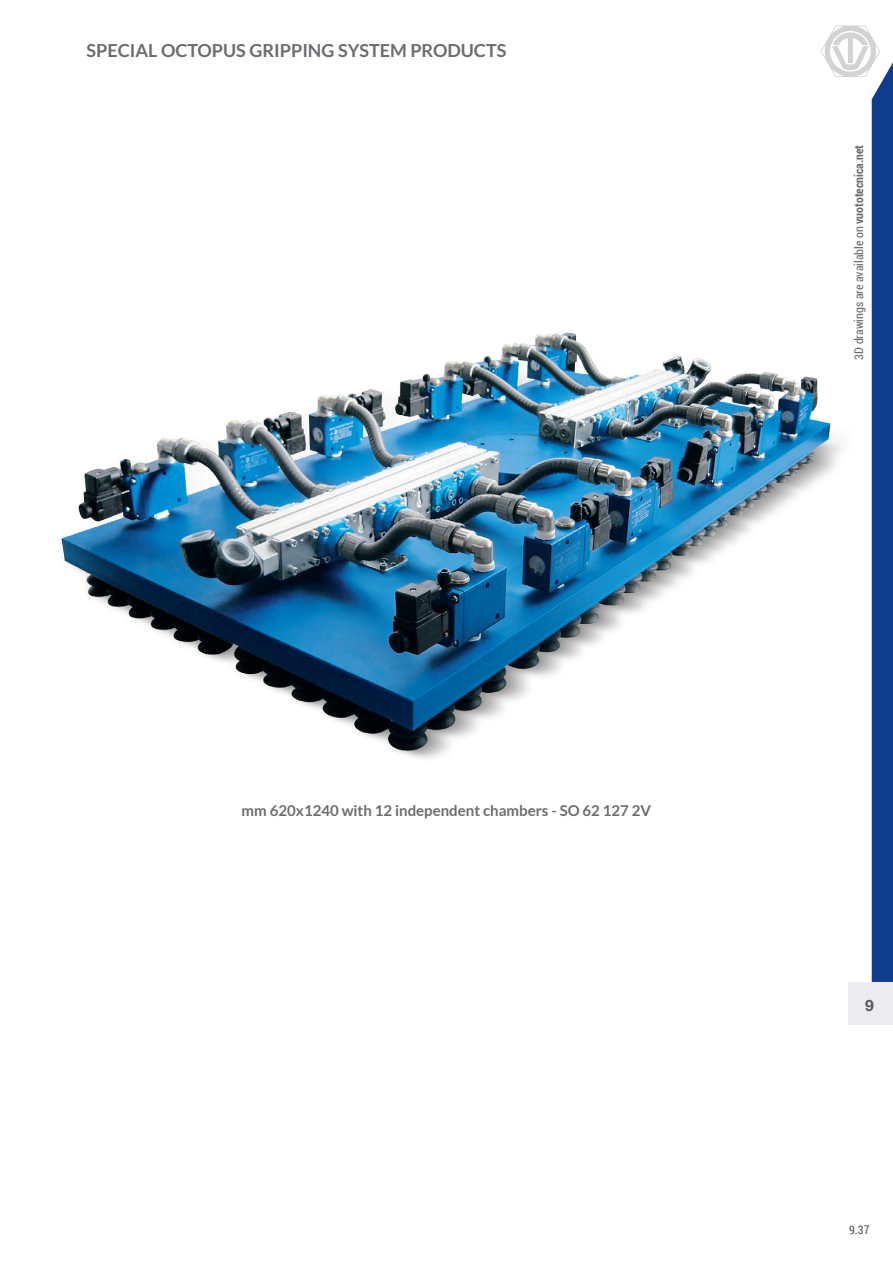
<style>
.page{position:relative;width:893px;height:1263px;background:#fff}
.page>*{position:absolute;margin:0;border:0;box-sizing:border-box;transform-origin:0 0}
.t1{font:700 18px "Lato";color:#6c6d70}
.t2{font:700 15.75px "Helvetica Neue LT Std";color:#57585a}
.t3{font:700 15px "Lato";color:#6c6d70}
.t4{font:12px "Roboto Condensed";color:#6c6d70}
.t5{font:12px "Roboto Condensed";color:#57585a}
.s1{font-weight:700}
</style>
<div class="page">
<img style="left:61px;top:332px;width:760px;height:427px">
<div style="left:848px;top:982px;width:45px;height:43px;background:#ececee"></div>
<svg style="left:821px;top:25px;width:72px;height:957px"></svg>
<p class="t1" style="left:87px;top:40px;width:421px">SPECIAL OCTOPUS GRIPPING SYSTEM PRODUCTS</p>
<p class="t3" style="left:242px;top:802px;width:411px">mm 620x1240 with 12 independent chambers - SO 62 127 2V</p>
<p class="t4" style="left:850px;top:360px;width:216px;rotate:-90deg">3D drawings are available on <span class="s1">vuototecnica.net</span></p>
<p class="t2" style="left:865px;top:995px;width:10px">9</p>
<p class="t5" style="left:849px;top:1221px;width:22px">9.37</p>
</div>
